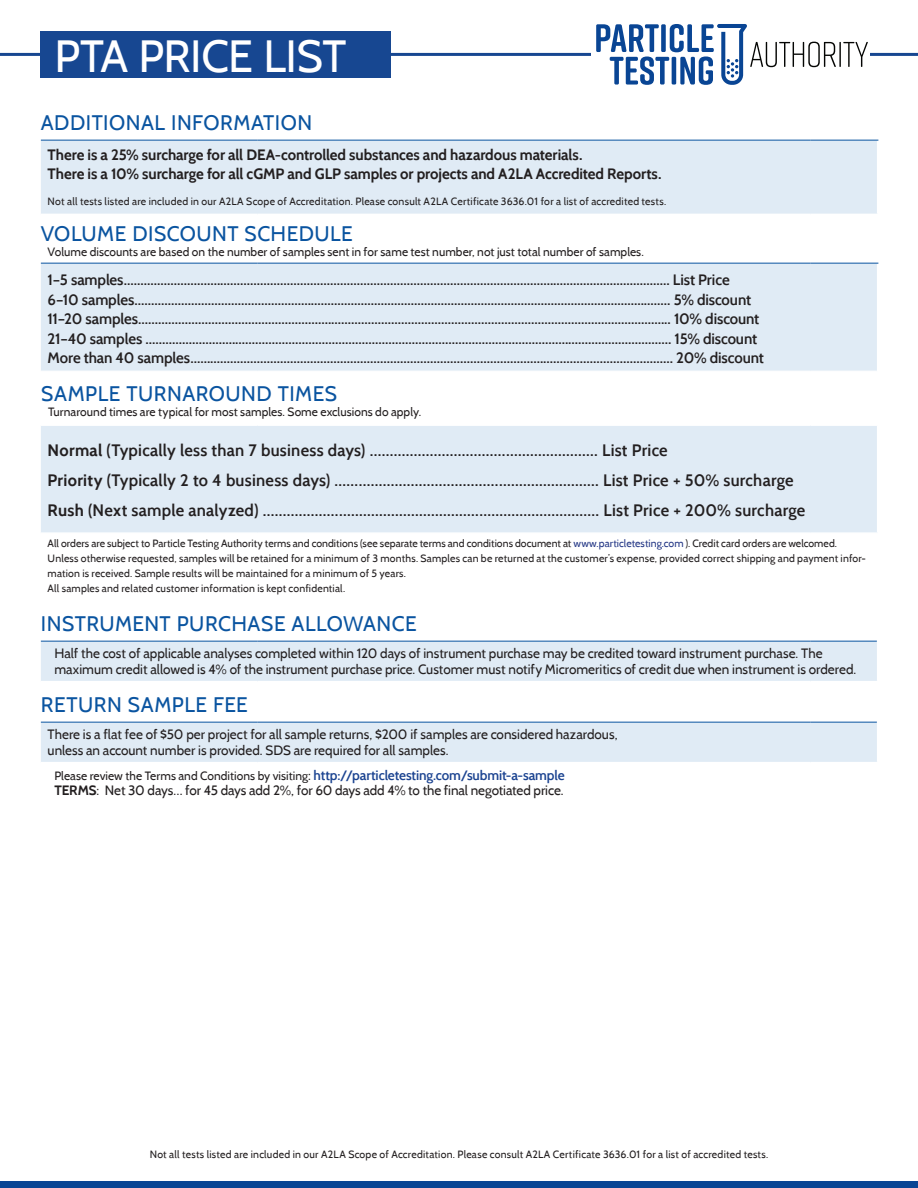
<style>
.page{position:relative;width:918px;height:1188px;background:#fff}
.page>*{position:absolute;margin:0;border:0;box-sizing:border-box;transform-origin:0 0}
.t1{font:45px "Cabin";letter-spacing:-.01em;color:#fff}
.t2{font:21px "Cabin";letter-spacing:.025em;color:#0a54a0}
.Body_Copy{font:600 16.5px/30px "Cabin";letter-spacing:.015em;color:#231f20}
.Body_Copy-2{font:600 15px/19.5px "Cabin";letter-spacing:-.01em;color:#231f20}
.Body_Copy-3{font:700 15px/19.5px "Cabin";letter-spacing:-.005em;color:#231f20}
.Body_Copy-4{font:13.5px/16.5px "Cabin";color:#231f20}
.Body_Copy-5{font:12px "Cabin";letter-spacing:.005em;color:#231f20}
.Mouse_text{font:10.5px/15px "Cabin";letter-spacing:.015em;color:#231f20}
.s1{font-weight:700}
.s2{color:#273a87}
.s3{font-size:13.5px}
.s4{font-weight:600;font-size:13.5px;color:#1c4491}
</style>
<div class="page">
<div style="left:0;top:1181px;width:918px;height:7px;background:#094594"></div>
<hr style="left:0;top:53px;width:918px;height:3px;background:#174791">
<div style="left:40px;top:31px;width:352px;height:47px;background:#174791"></div>
<div style="left:591px;top:33px;width:278px;height:43px;background:#fff"></div>
<hr style="left:839px;top:42px;width:2px;height:25px;background:#040503">
<svg style="left:843px;top:42px;width:25px;height:25px"></svg>
<svg style="left:596px;top:24px;width:240px;height:61px"></svg>
<svg style="left:41px;top:141px;width:837px;height:391px;fill:#e0ebf5"></svg>
<svg style="left:41px;top:640px;width:836px;height:122px;fill:#e0ebf5"></svg>
<hr style="left:40px;top:371px;width:217px;height:1px;background:#fff">
<hr style="left:257px;top:371px;width:553px;height:1px;background:#fff">
<hr style="left:810px;top:371px;width:67px;height:1px;background:#fff">
<hr style="left:877px;top:371px;width:1px;height:53px;background:#fff">
<hr style="left:877px;top:141px;width:1px;height:73px;background:#fff">
<hr style="left:877px;top:264px;width:1px;height:107px;background:#fff">
<hr style="left:41px;top:681px;width:216px;height:1px;background:#fff">
<hr style="left:257px;top:681px;width:553px;height:1px;background:#fff">
<hr style="left:810px;top:681px;width:68px;height:1px;background:#fff">
<hr style="left:41px;top:140px;width:216px;height:1px;background:#0a54a0">
<hr style="left:257px;top:140px;width:553px;height:1px;background:#0a54a0">
<hr style="left:810px;top:140px;width:68px;height:1px;background:#0a54a0">
<hr style="left:41px;top:214px;width:216px;height:1px;background:#fff">
<hr style="left:257px;top:214px;width:553px;height:1px;background:#fff">
<hr style="left:810px;top:214px;width:68px;height:1px;background:#fff">
<hr style="left:41px;top:263px;width:216px;height:1px;background:#0a54a0">
<hr style="left:257px;top:263px;width:553px;height:1px;background:#0a54a0">
<hr style="left:810px;top:263px;width:68px;height:1px;background:#0a54a0">
<hr style="left:40px;top:424px;width:217px;height:2px;background:#fff">
<hr style="left:257px;top:424px;width:553px;height:2px;background:#fff">
<hr style="left:810px;top:424px;width:68px;height:2px;background:#fff">
<hr style="left:877px;top:426px;width:1px;height:106px;background:#fff">
<hr style="left:41px;top:641px;width:216px;height:1px;background:#0a54a0">
<hr style="left:257px;top:641px;width:553px;height:1px;background:#0a54a0">
<hr style="left:810px;top:641px;width:67px;height:1px;background:#0a54a0">
<hr style="left:41px;top:722px;width:216px;height:1px;background:#0a54a0">
<hr style="left:257px;top:722px;width:553px;height:1px;background:#0a54a0">
<hr style="left:810px;top:722px;width:67px;height:1px;background:#0a54a0">
<h1 class="t1" style="left:54px;top:28px;width:294px">PTA PRICE LIST</h1>
<p class="t2" style="left:41px;top:110px;width:273px">ADDITIONAL INFORMATION</p>
<p class="Body_Copy-3" style="left:48px;top:145px;width:615px">There is a 25% surcharge for all DEA-controlled substances and hazardous materials.<br>There is a 10% surcharge for all cGMP and GLP samples or projects and A2LA Accredited Reports.</p>
<p class="Mouse_text" style="left:48px;top:194px;width:620px">Not all tests listed are included in our A2LA Scope of Accreditation. Please consult A2LA Certificate 3636.01 for a list of accredited tests.</p>
<p class="t2" style="left:41px;top:221px;width:314px">VOLUME DISCOUNT SCHEDULE</p>
<p class="Body_Copy-5" style="left:48px;top:245px;width:598px">Volume discounts are based on the number of samples sent in for same test number, not just total number of samples.</p>
<p class="Body_Copy-2" style="left:48px;top:270px;width:718px">1–5 samples.................................................................................................................................................................... List Price 6–10 samples................................................................................................................................................................. 5% discount 11–20 samples................................................................................................................................................................ 10% discount 21–40 samples .............................................................................................................................................................. 15% discount More than 40 samples................................................................................................................................................. 20% discount</p>
<p class="t2" style="left:41px;top:381px;width:297px">SAMPLE TURNAROUND TIMES</p>
<p class="Body_Copy-5" style="left:48px;top:404px;width:375px">Turnaround times are typical for most samples. Some exclusions do apply.</p>
<p class="Body_Copy" style="left:48px;top:435px;width:759px"><span class="s1">Normal</span> (Typically less than 7 business days) ......................................................... List Price<br><span class="s1">Priority</span> (Typically 2 to 4 business days) .................................................................. List Price + 50% surcharge<br><span class="s1">Rush</span> (Next sample analyzed) .................................................................................... List Price + 200% surcharge</p>
<p class="Mouse_text" style="left:48px;top:536px;width:820px">All orders are subject to Particle Testing Authority terms and conditions (see separate terms and conditions document at <span class="s2">www.particletesting.com</span> ). Credit card orders are welcomed.<br>Unless otherwise requested, samples will be retained for a minimum of 3 months. Samples can be returned at the customer’s expense, provided correct shipping and payment infor&shy;mation is received. Sample results will be maintained for a minimum of 5 years.<br>All samples and related customer information is kept confidential.</p>
<p class="t2" style="left:41px;top:611px;width:377px">INSTRUMENT PURCHASE ALLOWANCE</p>
<p class="Body_Copy-4" style="left:54px;top:645px;width:803px">Half the cost of applicable analyses completed within 120 days of instrument purchase may be credited toward instrument purchase. The maximum credit allowed is 4% of the instrument purchase price. Customer must notify Micromeritics of credit due when instrument is ordered.</p>
<p class="t2" style="left:41px;top:692px;width:209px">RETURN SAMPLE FEE</p>
<p class="Body_Copy-4" style="left:48px;top:726px;width:572px">There is a flat fee of $50 per project for all sample returns, $200 if samples are considered hazardous, unless an account number is provided. SDS are required for all samples.</p>
<p class="Body_Copy-5" style="left:54px;top:768px;width:512px">Please review the Terms and Conditions by visiting<span class="s3">:</span> <span class="s4">http://particletesting.com/submit-a-sample</span></p>
<p class="Body_Copy-4" style="left:54px;top:782px;width:511px"><span class="s1">TERMS</span>: Net 30 days… for 45 days add 2%, for 60 days add 4% to the final negotiated price.</p>
<p class="Mouse_text" style="left:150px;top:1146px;width:620px">Not all tests listed are included in our A2LA Scope of Accreditation. Please consult A2LA Certificate 3636.01 for a list of accredited tests.</p>
</div>
